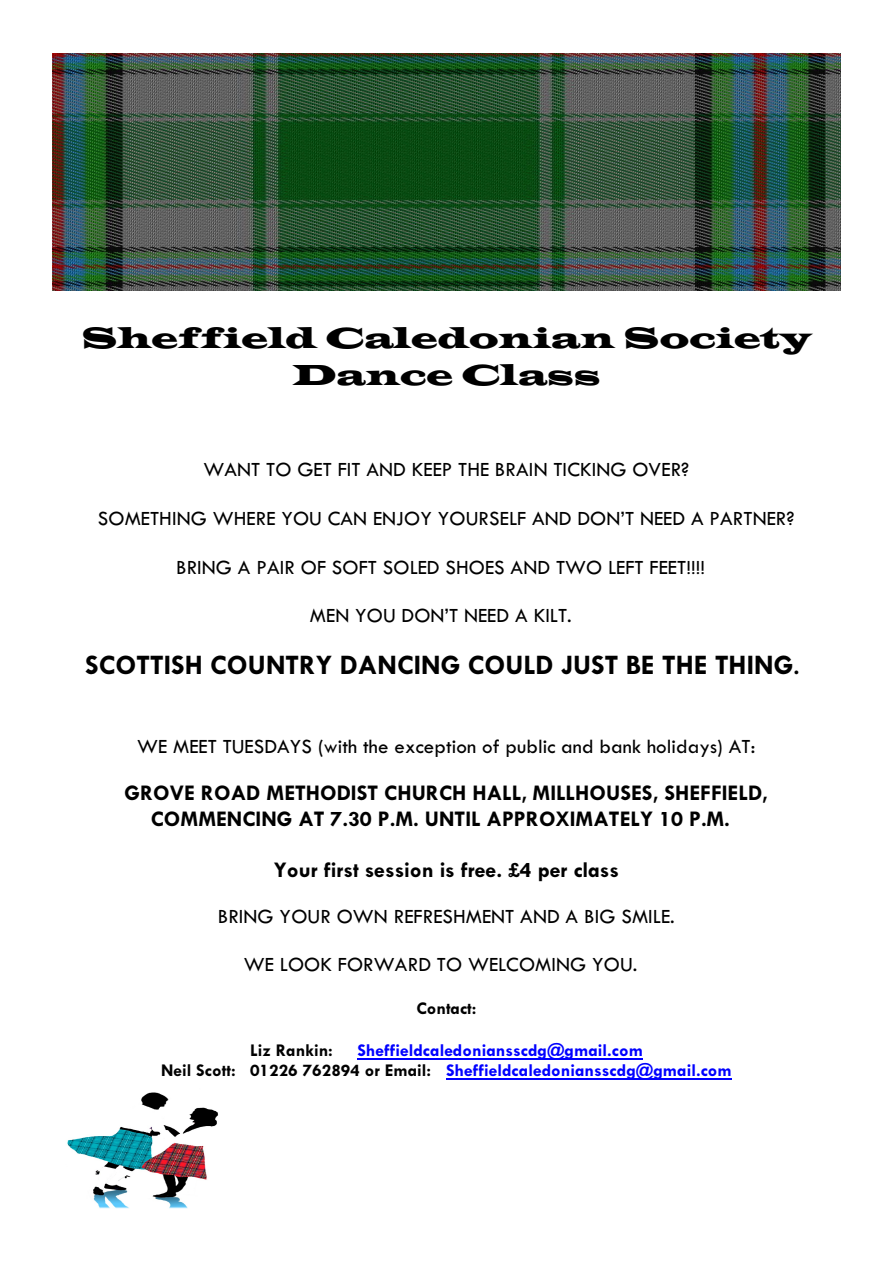
<style>
.page{position:relative;width:893px;height:1263px;background:#fff}
.page>*{position:absolute;margin:0;border:0;box-sizing:border-box;transform-origin:0 0}
.t1{font:30px/37px "Latin Wide";color:#000;text-align:center}
.t2{font:700 28.5px "Tw Cen";color:#000}
.t3{font:700 22.5px/26px "Tw Cen";color:#000;text-align:center}
.t4{font:21px "Tw Cen";color:#000}
.t5{font:700 18px/20.7px "Tw Cen";color:#00f}
.t6{font:700 18px "Tw Cen";color:#000}
.s1{font-weight:400}
.s2{color:#000}
</style>
<div class="page">
<img style="left:52px;top:54px;width:789px;height:237px">
<img style="left:67px;top:1092px;width:151px;height:117px">
<hr style="left:357px;top:1058px;width:286px;height:1px;background:#00f">
<hr style="left:446px;top:1079px;width:286px;height:1px;background:#00f">
<h1 class="t1" style="left:82px;top:322px;width:731px">Sheffield Caledonian Society<br>Dance Class</h1>
<p class="t4" style="left:203px;top:462px;width:487px">WANT TO GET FIT AND KEEP THE BRAIN TICKING OVER?</p>
<p class="t4" style="left:98px;top:510px;width:698px">SOMETHING WHERE YOU CAN ENJOY YOURSELF AND DON’T NEED A PARTNER?</p>
<p class="t4" style="left:176px;top:559px;width:530px">BRING A PAIR OF SOFT SOLED SHOES AND TWO LEFT FEET!!!!</p>
<p class="t4" style="left:310px;top:608px;width:263px">MEN YOU DON’T NEED A KILT.</p>
<h2 class="t2" style="left:85px;top:654px;width:716px">SCOTTISH COUNTRY DANCING COULD JUST BE THE THING<span class="s1">.</span></h2>
<p class="t4" style="left:137px;top:739px;width:620px">WE MEET TUESDAYS (with the exception of public and bank holidays) AT:</p>
<p class="t3" style="left:125px;top:781px;width:645px">GROVE ROAD METHODIST CHURCH HALL, MILLHOUSES, SHEFFIELD,<br>COMMENCING AT 7.30 P.M. UNTIL APPROXIMATELY 10 P.M.</p>
<p class="t3" style="left:274px;top:859px;width:347px">Your first session is free. £4 per class</p>
<p class="t4" style="left:218px;top:908px;width:458px">BRING YOUR OWN REFRESHMENT AND A BIG SMILE.</p>
<p class="t4" style="left:244px;top:957px;width:395px">WE LOOK FORWARD TO WELCOMING YOU.</p>
<p class="t6" style="left:416px;top:1002px;width:62px">Contact:</p>
<p class="t6" style="left:250px;top:1043px;width:84px">Liz Rankin:</p>
<p class="t5" style="left:161px;top:1040px;width:572px;text-indent:196px">Sheffieldcaledoniansscdg@gmail.com<br><span class="s2">Neil Scott: 01226 762894 or Email:</span> Sheffieldcaledoniansscdg@gmail.com</p>
</div>
